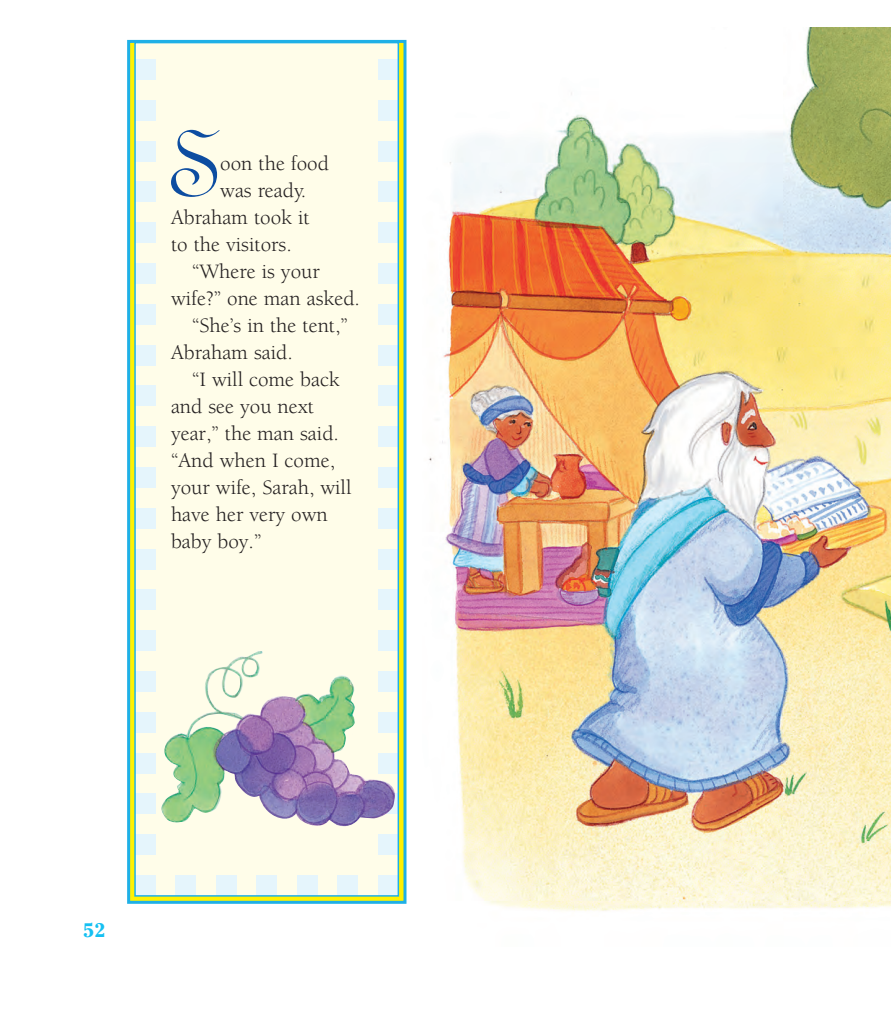
<style>
.page{position:relative;width:891px;height:1026px;background:#fff}
.page>*{position:absolute;margin:0;border:0;box-sizing:border-box;transform-origin:0 0}
._2__Text-DropCap{font:105.6px "Linoscript";color:#0d4da1}
._2__Text-DropCap-2{font:21px/27px "Berkeley";color:#231f20}
.t1{font:700 19.5px "Cheltenham";color:#15c0f2}
</style>
<div class="page">
<div style="left:129px;top:41px;width:276px;height:861px;background:#fff101"></div>
<div style="left:127px;top:40px;width:279px;height:864px;border:3px solid #1fb0e6"></div>
<div style="left:135px;top:43px;width:263px;height:853px;background:#fffde9"></div>
<div style="left:135px;top:875px;width:21px;height:20px;background:#e5f5fc"></div>
<div style="left:135px;top:834px;width:21px;height:21px;background:#e5f5fc"></div>
<div style="left:135px;top:794px;width:21px;height:20px;background:#e5f5fc"></div>
<div style="left:135px;top:753px;width:21px;height:20px;background:#e5f5fc"></div>
<div style="left:135px;top:712px;width:21px;height:20px;background:#e5f5fc"></div>
<div style="left:135px;top:671px;width:21px;height:21px;background:#e5f5fc"></div>
<div style="left:135px;top:631px;width:21px;height:20px;background:#e5f5fc"></div>
<div style="left:135px;top:590px;width:21px;height:20px;background:#e5f5fc"></div>
<div style="left:135px;top:549px;width:21px;height:20px;background:#e5f5fc"></div>
<div style="left:135px;top:508px;width:21px;height:20px;background:#e5f5fc"></div>
<div style="left:135px;top:467px;width:21px;height:21px;background:#e5f5fc"></div>
<div style="left:135px;top:427px;width:21px;height:20px;background:#e5f5fc"></div>
<div style="left:135px;top:386px;width:21px;height:20px;background:#e5f5fc"></div>
<div style="left:135px;top:345px;width:21px;height:20px;background:#e5f5fc"></div>
<div style="left:135px;top:304px;width:21px;height:20px;background:#e5f5fc"></div>
<div style="left:135px;top:263px;width:21px;height:21px;background:#e5f5fc"></div>
<div style="left:135px;top:223px;width:21px;height:20px;background:#e5f5fc"></div>
<div style="left:135px;top:182px;width:21px;height:20px;background:#e5f5fc"></div>
<div style="left:135px;top:141px;width:21px;height:20px;background:#e5f5fc"></div>
<div style="left:135px;top:100px;width:21px;height:20px;background:#e5f5fc"></div>
<div style="left:176px;top:875px;width:20px;height:20px;background:#e5f5fc"></div>
<div style="left:216px;top:875px;width:20px;height:20px;background:#e5f5fc"></div>
<div style="left:257px;top:875px;width:20px;height:20px;background:#e5f5fc"></div>
<div style="left:297px;top:875px;width:20px;height:20px;background:#e5f5fc"></div>
<div style="left:338px;top:875px;width:20px;height:20px;background:#e5f5fc"></div>
<div style="left:378px;top:875px;width:20px;height:20px;background:#e5f5fc"></div>
<div style="left:378px;top:834px;width:20px;height:21px;background:#e5f5fc"></div>
<div style="left:378px;top:631px;width:20px;height:20px;background:#e5f5fc"></div>
<div style="left:378px;top:590px;width:20px;height:20px;background:#e5f5fc"></div>
<div style="left:378px;top:549px;width:20px;height:20px;background:#e5f5fc"></div>
<div style="left:378px;top:508px;width:20px;height:20px;background:#e5f5fc"></div>
<div style="left:378px;top:467px;width:20px;height:21px;background:#e5f5fc"></div>
<div style="left:378px;top:427px;width:20px;height:20px;background:#e5f5fc"></div>
<div style="left:378px;top:386px;width:20px;height:20px;background:#e5f5fc"></div>
<div style="left:378px;top:345px;width:20px;height:20px;background:#e5f5fc"></div>
<div style="left:378px;top:304px;width:20px;height:20px;background:#e5f5fc"></div>
<div style="left:378px;top:263px;width:20px;height:21px;background:#e5f5fc"></div>
<div style="left:378px;top:223px;width:20px;height:20px;background:#e5f5fc"></div>
<div style="left:378px;top:182px;width:20px;height:20px;background:#e5f5fc"></div>
<div style="left:378px;top:141px;width:20px;height:20px;background:#e5f5fc"></div>
<div style="left:378px;top:100px;width:20px;height:20px;background:#e5f5fc"></div>
<div style="left:135px;top:59px;width:21px;height:21px;background:#e5f5fc"></div>
<div style="left:378px;top:59px;width:20px;height:21px;background:#e5f5fc"></div>
<div style="left:134px;top:42px;width:265px;height:855px;border:2px solid #1fb0e6"></div>
<img style="left:429px;top:28px;width:462px;height:883px">
<img style="left:161px;top:651px;width:237px;height:178px">
<p class="_2__Text-DropCap" style="left:167px;top:111px;width:54px">S</p>
<p class="_2__Text-DropCap-2" style="left:220px;top:150px;width:110px">oon the food</p>
<p class="_2__Text-DropCap-2" style="left:220px;top:177px;width:88px">was ready.</p>
<p class="_2__Text-DropCap-2" style="left:171px;top:204px;width:140px">Abraham took it</p>
<p class="_2__Text-DropCap-2" style="left:171px;top:231px;width:122px">to the visitors.</p>
<p class="_2__Text-DropCap-2" style="left:171px;top:258px;width:191px;text-indent:21px">“Where is your wife?” one man asked.</p>
<p class="_2__Text-DropCap-2" style="left:171px;top:312px;width:178px;text-indent:21px">“She’s in the tent,”<br>Abraham said.</p>
<p class="_2__Text-DropCap-2" style="left:171px;top:366px;width:182px;text-indent:21px">“I will come back and see you next year,” the man said. “And when I come, your wife, Sarah, will have her very own baby boy.”</p>
<p class="t1" style="left:83px;top:919px;width:23px">52</p>
</div>
